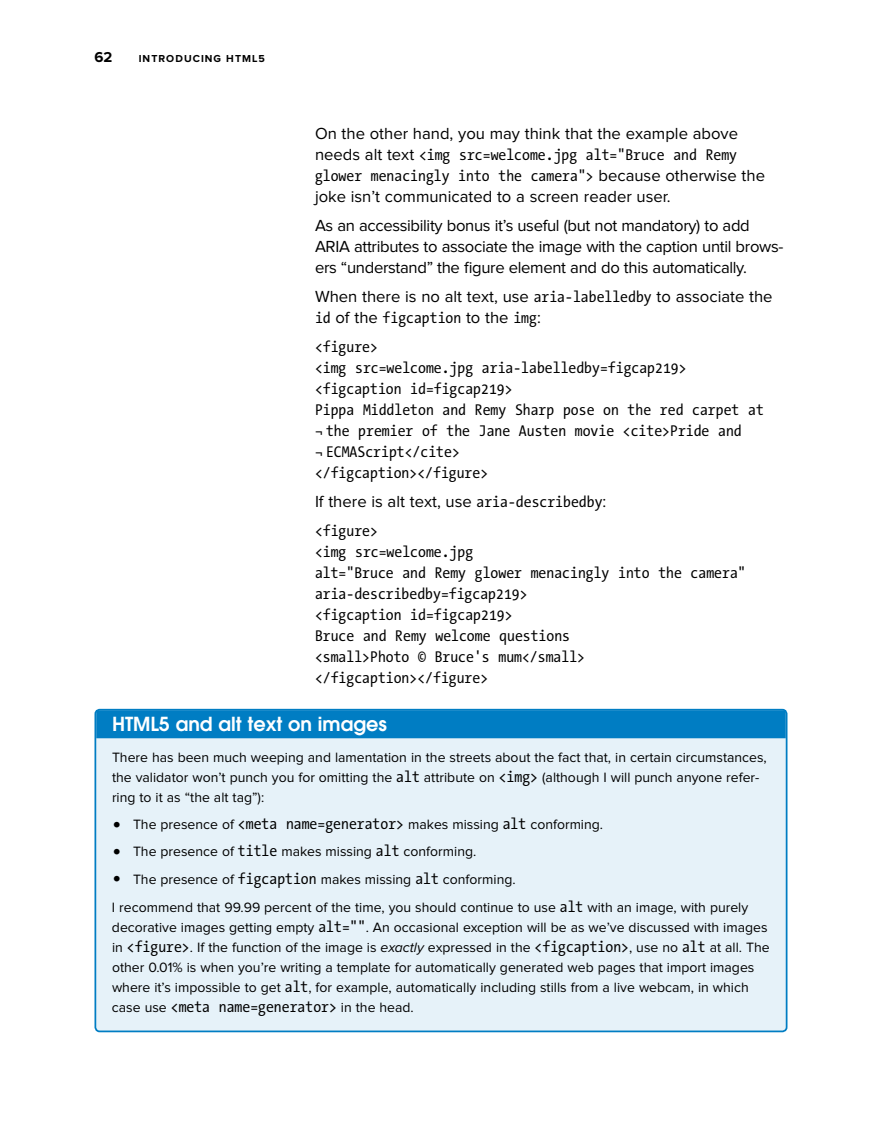
<style>
.page{position:relative;width:882px;height:1134px;background:#fff}
.page>*{position:absolute;margin:0;border:0;box-sizing:border-box;transform-origin:0 0}
.t1{font:600 19.25px "Avant Garde";color:#fff}
.Code_Block{font:16.62px/28.9px "Proxima Nova";letter-spacing:-.02em;color:#000}
.Code_Block-2{font:16.62px "Proxima Nova";color:#000}
.Code_Block-3{font:15.75px/21px "The Sans Prime Mono Condensed";color:#000}
.t2{font:700 14.88px "Proxima Nova";color:#000}
.t3{font:14px/20.1px "Proxima Nova";color:#000}
.t4{font:700 10.5px "Proxima Nova";letter-spacing:.1em;color:#000}
.s1{font-family:"Proxima Nova";font-size:16.62px}
.s2{font-family:"The Sans Prime Mono Condensed";font-size:15.75px}
.s3{font-size:26.25px}
.s4{font-style:italic}
.s5{font-family:"Proxima Nova";font-size:14px}
</style>
<div class="page">
<div style="left:95px;top:710px;width:692px;height:321px;background:#e6f2f9;border-radius:4px"></div>
<div style="left:96px;top:710px;width:690px;height:28px;background:#007dc3"></div>
<div style="left:94px;top:709px;width:694px;height:323px;border:2px solid #007dc3;border-radius:4px"></div>
<p class="t2" style="left:94px;top:48px;width:19px">62</p>
<p class="t4" style="left:139px;top:52px;width:128px">INTRODUCING HTML5</p>
<p class="Code_Block-2" style="left:315px;top:124px;width:425px">On the other hand, you may think that the example above</p>
<p class="Code_Block-3" style="left:315px;top:145px;width:452px"><span class="s1">needs alt text</span> &lt;img src=welcome.jpg alt=”Bruce and Remy glower menacingly into the camera”&gt; <span class="s1">because otherwise the</span></p>
<p class="Code_Block" style="left:315px;top:183px;width:436px">joke isn’t communicated to a screen reader user.<br>As an accessibility bonus it’s useful (but not mandatory) to add</p>
<p class="Code_Block" style="left:315px;top:236px;width:470px;line-height:21px">ARIA attributes to associate the image with the caption until brows&shy;ers “understand” the figure element and do this automatically.</p>
<p class="Code_Block-2" style="left:315px;top:287px;width:459px">When there is no alt text, use <span class="s2">aria-labelledby</span> to associate the</p>
<p class="Code_Block-3" style="left:315px;top:304px;width:227px;line-height:28.9px">id <span class="s1">of the</span> figcaption <span class="s1">to the</span> img<span class="s1">: </span>&lt;figure&gt;</p>
<p class="Code_Block-3" style="left:315px;top:358px;width:450px">&lt;img src=welcome.jpg aria-labelledby=figcap219&gt; &lt;figcaption id=figcap219&gt;<br>Pippa Middleton and Remy Sharp pose on the red carpet at ¬ the premier of the Jane Austen movie &lt;cite&gt;Pride and<br>¬ ECMAScript&lt;/cite&gt;<br>&lt;/figcaption&gt;&lt;/figure&gt;</p>
<p class="Code_Block-2" style="left:315px;top:492px;width:293px">If there is alt text, use <span class="s2">aria-describedby</span>:</p>
<p class="Code_Block-3" style="left:315px;top:520px;width:432px">&lt;figure&gt;<br>&lt;img src=welcome.jpg<br>alt=”Bruce and Remy glower menacingly into the camera” aria-describedby=figcap219&gt;<br>&lt;figcaption id=figcap219&gt;<br>Bruce and Remy welcome questions<br>&lt;small&gt;Photo © Bruce’s mum&lt;/small&gt; &lt;/figcaption&gt;&lt;/figure&gt;</p>
<p class="t1" style="left:112px;top:712px;width:276px">HTML5 and alt text on images</p>
<p class="t3" style="left:112px;top:748px;width:656px">There has been much weeping and lamentation in the streets about the fact that, in certain circumstances, the validator won’t punch you for omitting the <span class="s2">alt</span> attribute on <span class="s2">&lt;img&gt;</span> (although I will punch anyone refer&shy;ring to it as “the alt tag”):</p>
<p class="t3" style="left:112px;top:815px;width:493px"><span class="s3">•</span> The presence of <span class="s2">&lt;meta name=generator&gt;</span> makes missing <span class="s2">alt</span> conforming.</p>
<p class="t3" style="left:112px;top:842px;width:366px"><span class="s3">•</span> The presence of <span class="s2">title</span> makes missing <span class="s2">alt</span> conforming.</p>
<p class="t3" style="left:112px;top:865px;width:638px;line-height:28px"><span class="s3">•</span> The presence of <span class="s2">figcaption</span> makes missing <span class="s2">alt</span> conforming.<br>I recommend that 99.99 percent of the time, you should continue to use <span class="s2">alt</span> with an image, with purely</p>
<p class="t3" style="left:112px;top:917px;width:659px">decorative images getting empty <span class="s2">alt=””</span>. An occasional exception will be as we’ve discussed with images in <span class="s2">&lt;figure&gt;</span>. If the function of the image is <span class="s4">exactly</span> expressed in the <span class="s2">&lt;figcaption&gt;</span>, use no <span class="s2">alt</span> at all. The other 0.01% is when you’re writing a template for automatically generated web pages that import images where it’s impossible to get <span class="s2">alt</span>, for example, automatically including stills from a live webcam, in which</p>
<p class="Code_Block-3" style="left:112px;top:997px;width:303px"><span class="s5">case use</span> &lt;meta name=generator&gt; <span class="s5">in the head.</span></p>
</div>
